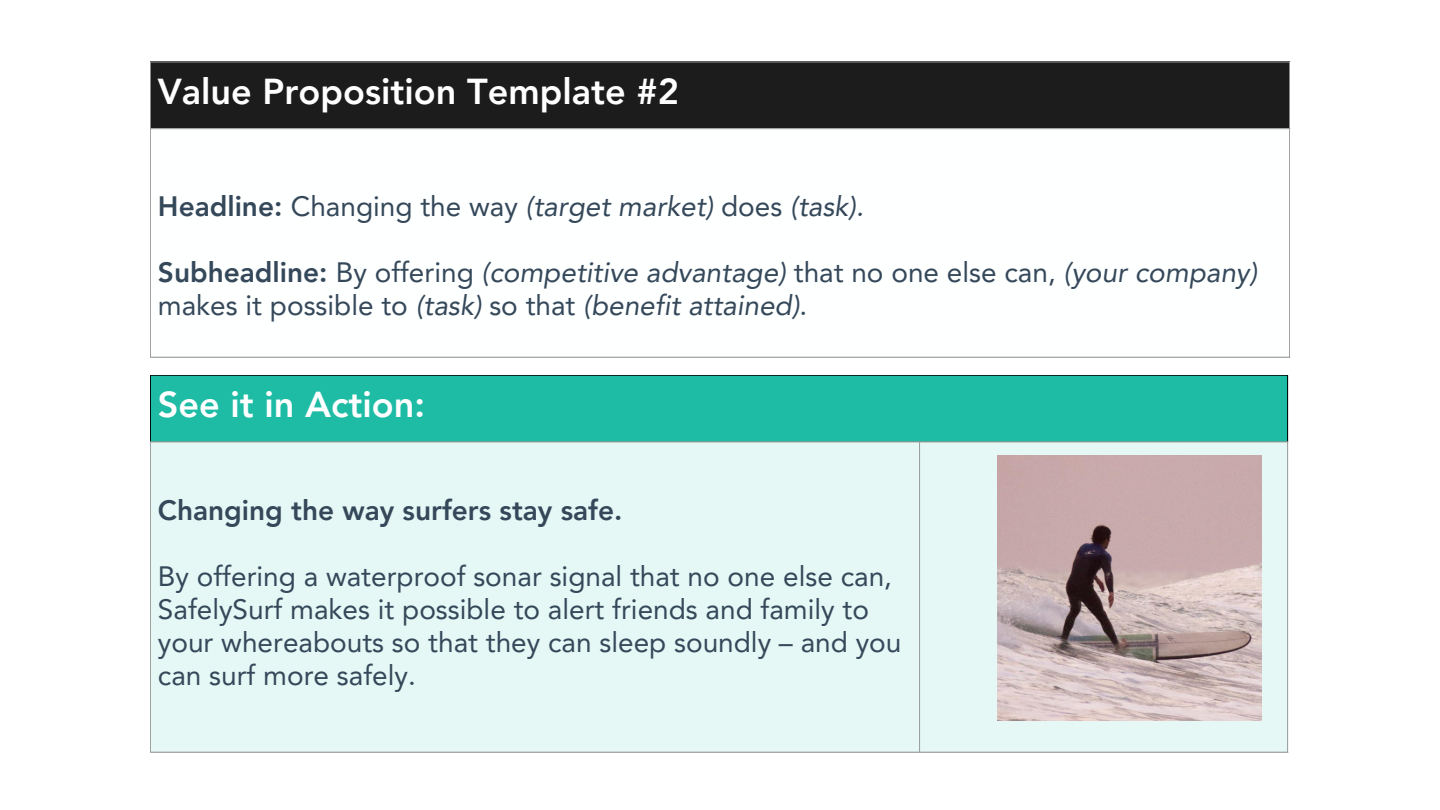
<style>
.page{position:relative;width:1440px;height:810px;background:#fff}
.page>*{position:absolute;margin:0;border:0;box-sizing:border-box;transform-origin:0 0}
.t1{font:800 36px "Avenir LT Pro";color:#fff}
.t2{font:italic 28px/33px "Avenir LT Pro";color:#34485a}
.t3{font:28px/33px "Avenir LT Pro";color:#34485a}
.t4{font:800 28px "Avenir LT Pro";color:#34485a}
.s1{font-weight:800;font-style:normal}
.s2{font-style:normal}
</style>
<div class="page">
<div style="left:150px;top:62px;width:1140px;height:67px;background:#1c1c1c"></div>
<hr style="left:150px;top:62px;width:1px;height:295px;background:#9e9e9e">
<hr style="left:1289px;top:62px;width:1px;height:295px;background:#9e9e9e">
<hr style="left:150px;top:62px;width:1140px;height:1px;background:#9e9e9e">
<hr style="left:150px;top:128px;width:1140px;height:1px;background:#9e9e9e">
<hr style="left:150px;top:357px;width:1140px;height:1px;background:#9e9e9e">
<div style="left:150px;top:375px;width:1138px;height:67px;background:#1ebca5"></div>
<div style="left:151px;top:443px;width:1136px;height:309px;background:#e5f8f6"></div>
<hr style="left:150px;top:375px;width:1px;height:67px;background:#000">
<hr style="left:1287px;top:375px;width:1px;height:67px;background:#000">
<hr style="left:150px;top:375px;width:1138px;height:1px;background:#000">
<hr style="left:150px;top:442px;width:1px;height:310px;background:#9e9e9e">
<hr style="left:919px;top:442px;width:1px;height:310px;background:#9e9e9e">
<hr style="left:1287px;top:442px;width:1px;height:310px;background:#9e9e9e">
<hr style="left:150px;top:442px;width:1138px;height:1px;background:#9e9e9e">
<hr style="left:150px;top:752px;width:1138px;height:1px;background:#9e9e9e">
<img style="left:997px;top:456px;width:265px;height:264px">
<p class="t1" style="left:158px;top:77px;width:523px">Value Proposition Template #2</p>
<p class="t2" style="left:158px;top:192px;width:707px"><span class="s1">Headline:</span> <span class="s2">Changing the way</span> (target market) <span class="s2">does</span> (task).</p>
<p class="t2" style="left:158px;top:258px;width:1101px"><span class="s1">Subheadline:</span> <span class="s2">By offering</span> (competitive advantage) <span class="s2">that no one else can,</span> (your company) <span class="s2">makes it possible to</span> (task) <span class="s2">so that</span> (benefit attained)<span class="s2">.</span></p>
<p class="t1" style="left:158px;top:390px;width:269px">See it in Action:</p>
<p class="t4" style="left:158px;top:499px;width:466px">Changing the way surfers stay safe.</p>
<p class="t3" style="left:158px;top:563px;width:745px">By offering a waterproof sonar signal that no one else can, SafelySurf makes it possible to alert friends and family to your whereabouts so that they can sleep soundly – and you can surf more safely.</p>
</div>
